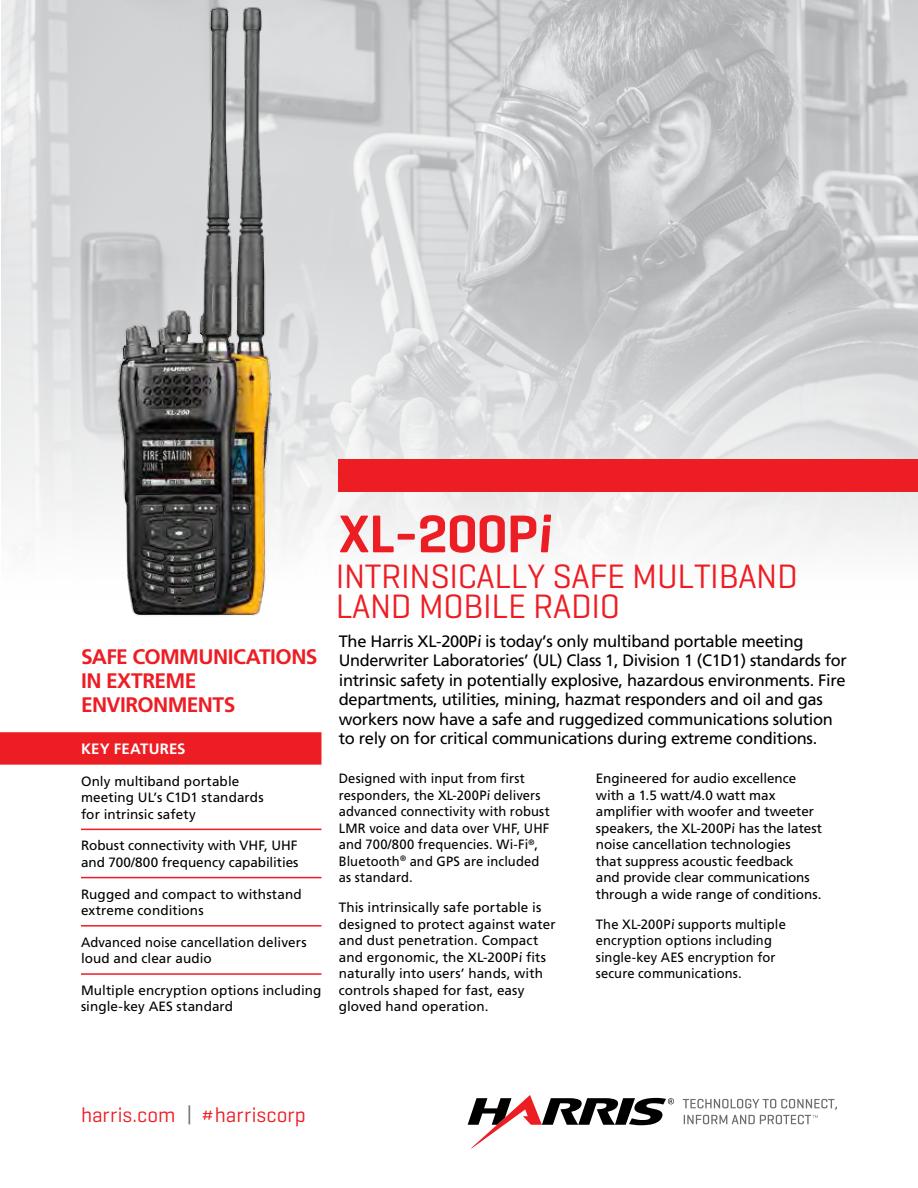
<style>
.page{position:relative;width:918px;height:1188px;background:#fff}
.page>*{position:absolute;margin:0;border:0;box-sizing:border-box;transform-origin:0 0}
.t1{font:600 54px "Geogrotesque";letter-spacing:-.01em;color:#ed1d24}
.t2{font:34.5px/30px "Geogrotesque";letter-spacing:-.01em;color:#ed1d24}
.t3{font:700 21px/24px "Frutiger LT Std";letter-spacing:-.03em;color:#ed1d24}
.t4{font:21px "Geogrotesque";letter-spacing:.005em;color:#ed1d24}
.t5{font:16.5px/19.5px "Frutiger LT Std";letter-spacing:-.02em;color:#000}
.t6{font:700 15px "Frutiger LT Std";letter-spacing:.01em;color:#fff}
.t7{font:13.5px/16.5px "Frutiger LT Std";letter-spacing:.005em;color:#000}
.t8{font:13.5px/16.5px "Frutiger LT Std";letter-spacing:.005em;color:#000;scale:.96 1}
.s1{color:#6d6e71}
</style>
<div class="page">
<img style="left:1px;top:0;width:917px;height:548px">
<img style="left:113px;top:0;width:162px;height:616px">
<svg style="left:468px;top:1095px;width:206px;height:54px"></svg>
<svg style="left:683px;top:1099px;width:154px;height:25px"></svg>
<div style="left:339px;top:459px;width:579px;height:33px;background:#ed1d24"></div>
<div style="left:0;top:732px;width:321px;height:33px;background:#ed1d24"></div>
<hr style="left:81px;top:829px;width:240px;height:1px;background:#ed1d24">
<hr style="left:81px;top:877px;width:240px;height:1px;background:#ed1d24">
<hr style="left:81px;top:925px;width:240px;height:2px;background:#ed1d24">
<hr style="left:81px;top:973px;width:240px;height:2px;background:#ed1d24">
<h3 class="t3" style="left:81px;top:645px;width:238px">SAFE COMMUNICATIONS<br>IN EXTREME<br>ENVIRONMENTS</h3>
<p class="t6" style="left:81px;top:740px;width:106px">KEY FEATURES</p>
<p class="t7" style="left:81px;top:773px;width:184px">Only multiband portable meeting UL’s C1D1 standards for intrinsic safety</p>
<p class="t7" style="left:81px;top:837px;width:219px">Robust connectivity with VHF, UHF and 700/800 frequency capabilities</p>
<p class="t7" style="left:81px;top:886px;width:222px">Rugged and compact to withstand extreme conditions</p>
<p class="t8" style="left:81px;top:934px;width:237px">Advanced noise cancellation delivers loud and clear audio</p>
<p class="t7" style="left:81px;top:982px;width:242px">Multiple encryption options including single-key AES standard</p>
<h1 class="t1" style="left:339px;top:500px;width:220px">XL-200Pi</h1>
<h2 class="t2" style="left:336px;top:560px;width:464px">INTRINSICALLY SAFE MULTIBAND<br>LAND MOBILE RADIO</h2>
<p class="t5" style="left:339px;top:631px;width:510px">The Harris XL-200Pi is today’s only multiband portable meeting Underwriter Laboratories’ (UL) Class 1, Division 1 (C1D1) standards for intrinsic safety in potentially explosive, hazardous environments. Fire departments, utilities, mining, hazmat responders and oil and gas workers now have a safe and ruggedized communications solution to rely on for critical communications during extreme conditions.</p>
<p class="t8" style="left:339px;top:771px;width:221px">Designed with input from first responders, the XL‑200Pi delivers advanced connectivity with robust<br>LMR voice and data over VHF, UHF and 700/800 frequencies. Wi-Fi<sup>®</sup>,<br>Bluetooth<sup>®</sup> and GPS are included as standard.</p>
<p class="t7" style="left:339px;top:900px;width:218px">This intrinsically safe portable is designed to protect against water and dust penetration. Compact and ergonomic, the XL-200Pi fits naturally into users’ hands, with controls shaped for fast, easy gloved hand operation.</p>
<p class="t7" style="left:596px;top:771px;width:228px">Engineered for audio excellence with a 1.5 watt/4.0 watt max amplifier with woofer and tweeter speakers, the XL-200Pi has the latest noise cancellation technologies<br>that suppress acoustic feedback<br>and provide clear communications through a wide range of conditions.</p>
<p class="t8" style="left:596px;top:916px;width:199px">The XL-200Pi supports multiple encryption options including single-key AES encryption for secure communications.</p>
<h3 class="t4" style="left:81px;top:1101px;width:226px">harris.com <span class="s1">|</span> #harriscorp</h3>
</div>
